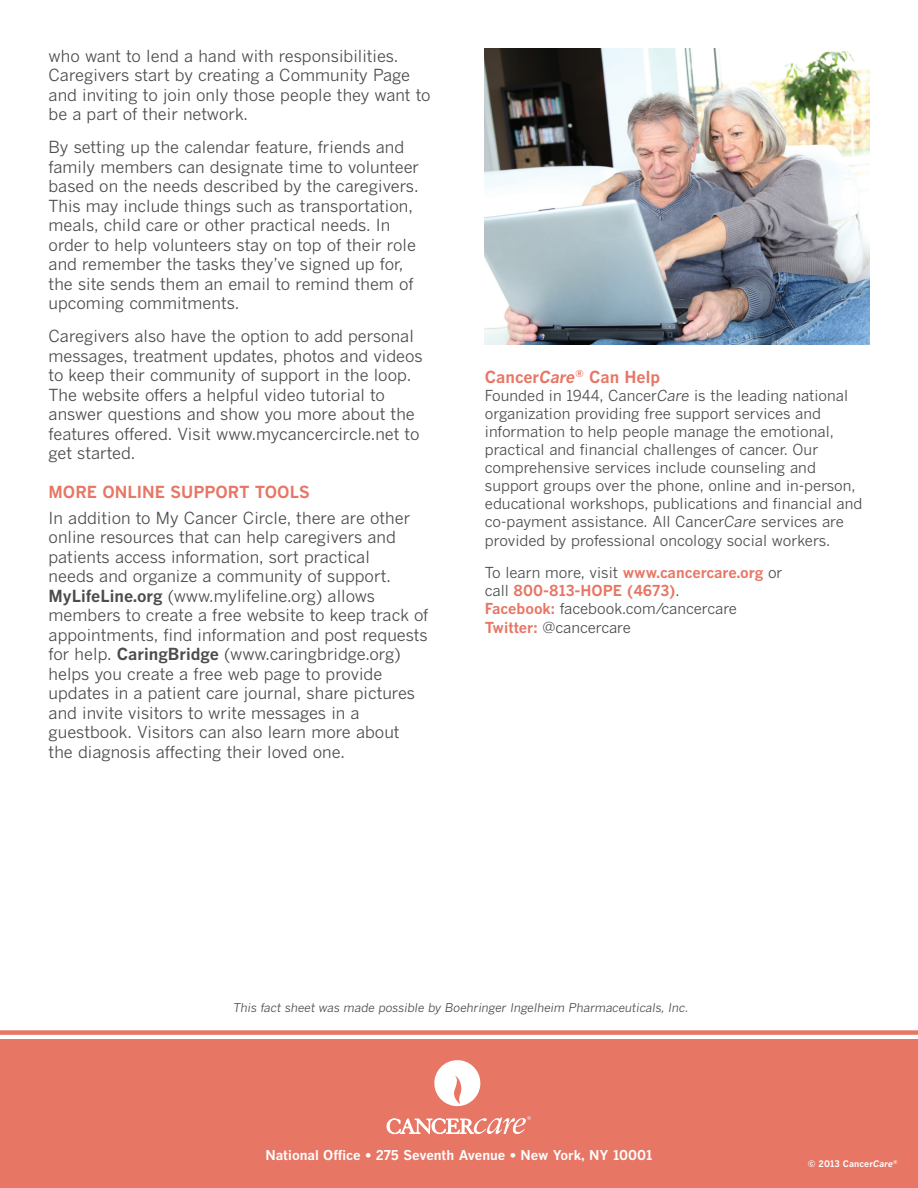
<style>
.page{position:relative;width:918px;height:1188px;background:#fff}
.page>*{position:absolute;margin:0;border:0;box-sizing:border-box;transform-origin:0 0}
.t1{font:16.5px/19.5px "Benton Gothic";color:#4b4c4d}
.t2{font:700 16.5px "Benton Gothic";color:#e77665}
.t3{font:15px/18px "Benton Gothic";color:#4b4c4d}
.t4{font:700 13.5px "Benton Gothic";color:#fff}
.t5{font:italic 12px "Benton Gothic";color:#4b4c4d}
.t6{font:700 9px "Benton Gothic";letter-spacing:.01em;color:#fff}
.s1{font-weight:700}
.s2{font-style:italic}
.s3{font-weight:700;color:#e77665}
</style>
<div class="page">
<div style="left:0;top:1040px;width:918px;height:148px;background:#e77665"></div>
<svg style="left:434px;top:1060px;width:47px;height:47px"></svg>
<svg style="left:387px;top:1116px;width:144px;height:18px"></svg>
<div style="left:0;top:1030px;width:918px;height:5px;background:#e77665"></div>
<img style="left:485px;top:49px;width:384px;height:296px">
<p class="t1" style="left:49px;top:46px;width:384px">who want to lend a hand with responsibilities.<br>Caregivers start by creating a Community Page and inviting to join only those people they want to be a part of their network.</p>
<p class="t1" style="left:49px;top:137px;width:372px">By setting up the calendar feature, friends and family members can designate time to volunteer based on the needs described by the caregivers.<br>This may include things such as transportation, meals, child care or other practical needs. In order to help volunteers stay on top of their role and remember the tasks they’ve signed up for, the site sends them an email to remind them of upcoming commitments.</p>
<p class="t1" style="left:49px;top:326px;width:376px">Caregivers also have the option to add personal messages, treatment updates, photos and videos to keep their community of support in the loop.<br>The website offers a helpful video tutorial to answer questions and show you more about the features offered. Visit www.mycancercircle.net to get started.</p>
<p class="t2" style="left:49px;top:482px;width:260px">More Onli ne Support Tools</p>
<p class="t1" style="left:49px;top:508px;width:381px">In addition to My Cancer Circle, there are other online resources that can help caregivers and patients access information, sort practical<br>needs and organize a community of support.<br><span class="s1">MyLifeLine.org</span> (www.mylifeline.org) allows members to create a free website to keep track of appointments, find information and post requests for help. <span class="s1">CaringBridge</span> (www.caringbridge.org) helps you create a free web page to provide updates in a patient care journal, share pictures and invite visitors to write messages in a guestbook. Visitors can also learn more about<br>the diagnosis affecting their loved one.</p>
<p class="t2" style="left:485px;top:366px;width:177px">Cancer<span class="s2">Care</span><sup>®</sup> Can Help</p>
<p class="t3" style="left:485px;top:386px;width:379px">Founded in 1944, Cancer<span class="s2">Care</span> is the leading national organization providing free support services and information to help people manage the emotional, practical and financial challenges of cancer. Our comprehensive services include counseling and support groups over the phone, online and in-person, educational workshops, publications and financial and co-payment assistance. All Cancer<span class="s2">Care</span> services are</p>
<p class="t3" style="left:485px;top:525px;width:347px;line-height:31.5px">provided by professional oncology social workers.<br>To learn more, visit <span class="s3">www.cancercare.org</span> or</p>
<p class="t3" style="left:485px;top:581px;width:254px">call <span class="s3">800-813-HOPE (4673)</span>.<br><span class="s3">Facebook:</span> facebook.com/cancercare</p>
<p class="t3" style="left:485px;top:619px;width:148px"><span class="s3">Twitter:</span> @cancercare</p>
<p class="t5" style="left:234px;top:1000px;width:457px">This fact sheet was made possible by Boehringer Ingelheim Pharmaceuticals, Inc.</p>
<p class="t4" style="left:265px;top:1147px;width:389px">National Office • 275 Seventh Avenue • New York, NY 10001</p>
<p class="t6" style="left:808px;top:1158px;width:91px">© 2013 Cancer<span class="s2">Care</span><sup>®</sup></p>
</div>
